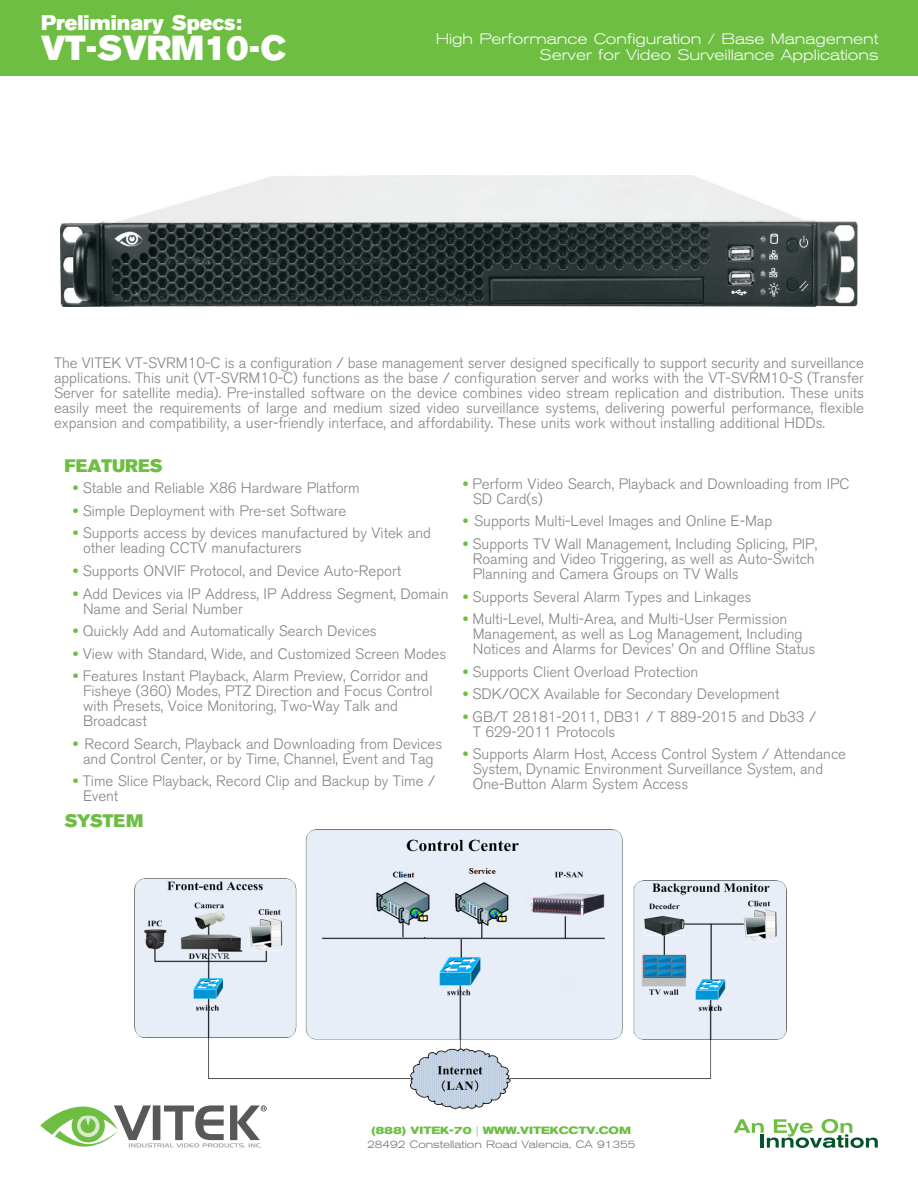
<style>
.page{position:relative;width:918px;height:1188px;background:#fff}
.page>*{position:absolute;margin:0;border:0;box-sizing:border-box;transform-origin:0 0}
.VITEK-PARA_Top-Model{font:34.5px "Akzidenz Grotesk BE Super";color:#fff}
.VITEK-PARA_Top-Model-2{font:21px "Akzidenz Grotesk BE Super";color:#fff}
.t1{font:18px "Akzidenz Grotesk BE Super";color:#6ebe44}
.VITEK-PARA_Spec-Bull{font:300 15px/15px "Akzidenz Grotesk BE";color:#808285}
.VITEK-PARA_Top-Desc{font:300 expanded 15px/16.5px "Akzidenz Grotesk BE";color:#fff;text-align:right}
.t2{font:300 expanded 10.5px "Akzidenz Grotesk BE";color:#6c6d70}
.t3{font:700 expanded 10.5px "Akzidenz Grotesk BE";color:#6ebe44}
.s1{font-weight:700;font-stretch:expanded;color:#6ebe44}
</style>
<div class="page">
<div style="left:0;top:0;width:918px;height:75px;background:#6ebe44"></div>
<svg style="left:40px;top:1105px;width:222px;height:43px"></svg>
<svg style="left:734px;top:1119px;width:144px;height:29px"></svg>
<img style="left:61px;top:175px;width:797px;height:131px">
<img style="left:123px;top:829px;width:664px;height:287px">
<p class="VITEK-PARA_Top-Model-2" style="left:41px;top:11px;width:202px">Preliminary Specs:</p>
<p class="VITEK-PARA_Top-Model" style="left:41px;top:28px;width:247px">VT-SVRM10-C</p>
<p class="VITEK-PARA_Top-Desc" style="left:436px;top:31px;width:444px">High Performance Configuration / Base Management<br>Server for Video Surveillance Applications</p>
<p class="VITEK-PARA_Spec-Bull" style="left:54px;top:356px;width:812px;text-align:justify">The VITEK VT-SVRM10-C is a configuration / base management server designed specifically to support security and surveillance applications. This unit (VT-SVRM10-C) functions as the base / configuration server and works with the VT-SVRM10-S (Transfer Server for satellite media). Pre-installed software on the device combines video stream replication and distribution. These units easily meet the requirements of large and medium sized video surveillance systems, delivering powerful performance, flexible expansion and compatibility, a user-friendly interface, and affordability. These units work without installing additional HDDs.</p>
<p class="t1" style="left:65px;top:456px;width:100px">FEATURES</p>
<p class="VITEK-PARA_Spec-Bull" style="left:73px;top:481px;width:288px"><span class="s1">•</span> Stable and Reliable X86 Hardware Platform</p>
<p class="VITEK-PARA_Spec-Bull" style="left:73px;top:504px;width:275px"><span class="s1">•</span> Simple Deployment with Pre-set Software</p>
<p class="VITEK-PARA_Spec-Bull" style="left:83px;top:526px;width:349px;text-indent:-10px"><span class="s1">•</span> Supports access by devices manufactured by Vitek and other leading CCTV manufacturers</p>
<p class="VITEK-PARA_Spec-Bull" style="left:73px;top:564px;width:329px"><span class="s1">•</span> Supports ONVIF Protocol, and Device Auto-Report</p>
<p class="VITEK-PARA_Spec-Bull" style="left:83px;top:586px;width:367px;text-indent:-10px"><span class="s1">•</span> Add Devices via IP Address, IP Address Segment, Domain<br>Name and Serial Number</p>
<p class="VITEK-PARA_Spec-Bull" style="left:73px;top:624px;width:305px"><span class="s1">•</span> Quickly Add and Automatically Search Devices</p>
<p class="VITEK-PARA_Spec-Bull" style="left:73px;top:646px;width:375px"><span class="s1">•</span> View with Standard, Wide, and Customized Screen Modes</p>
<p class="VITEK-PARA_Spec-Bull" style="left:83px;top:669px;width:351px;text-indent:-10px"><span class="s1">•</span> Features Instant Playback, Alarm Preview, Corridor and Fisheye (360) Modes, PTZ Direction and Focus Control with Presets, Voice Monitoring, Two-Way Talk and Broadcast</p>
<p class="VITEK-PARA_Spec-Bull" style="left:73px;top:736px;width:371px;text-align:center"><span class="s1">•</span> Record Search, Playback and Downloading from Devices and Control Center, or by Time, Channel, Event and Tag</p>
<p class="VITEK-PARA_Spec-Bull" style="left:83px;top:774px;width:354px;text-indent:-10px"><span class="s1">•</span> Time Slice Playback, Record Clip and Backup by Time /<br>Event</p>
<p class="t1" style="left:65px;top:810px;width:80px">SYSTEM</p>
<p class="VITEK-PARA_Spec-Bull" style="left:473px;top:476px;width:378px;text-indent:-10px"><span class="s1">•</span> Perform Video Search, Playback and Downloading from IPC<br>SD Card(s)</p>
<p class="VITEK-PARA_Spec-Bull" style="left:463px;top:514px;width:311px"><span class="s1">•</span> Supports Multi-Level Images and Online E-Map</p>
<p class="VITEK-PARA_Spec-Bull" style="left:473px;top:537px;width:346px;text-indent:-10px"><span class="s1">•</span> Supports TV Wall Management, Including Splicing, PIP,<br>Roaming and Video Triggering, as well as Auto-Switch<br>Planning and Camera Groups on TV Walls</p>
<p class="VITEK-PARA_Spec-Bull" style="left:463px;top:589px;width:290px"><span class="s1">•</span> Supports Several Alarm Types and Linkages</p>
<p class="VITEK-PARA_Spec-Bull" style="left:473px;top:612px;width:344px;text-indent:-10px"><span class="s1">•</span> Multi-Level, Multi-Area, and Multi-User Permission<br>Management, as well as Log Management, Including<br>Notices and Alarms for Devices’ On and Offline Status</p>
<p class="VITEK-PARA_Spec-Bull" style="left:463px;top:664px;width:237px"><span class="s1">•</span> Supports Client Overload Protection</p>
<p class="VITEK-PARA_Spec-Bull" style="left:463px;top:687px;width:318px"><span class="s1">•</span> SDK/OCX Available for Secondary Development</p>
<p class="VITEK-PARA_Spec-Bull" style="left:473px;top:709px;width:345px;text-indent:-10px"><span class="s1">•</span> GB/T 28181-2011, DB31 / T 889-2015 and Db33 /<br>T 629-2011 Protocols</p>
<p class="VITEK-PARA_Spec-Bull" style="left:473px;top:747px;width:375px;text-indent:-10px"><span class="s1">•</span> Supports Alarm Host, Access Control System / Attendance<br>System, Dynamic Environment Surveillance System, and<br>One-Button Alarm System Access</p>
<p class="t3" style="left:371px;top:1125px;width:261px">(888) VITEK-70 | WWW.VITEKCCTV.COM</p>
<p class="t2" style="left:367px;top:1138px;width:270px">28492 Constellation Road Valencia, CA 91355</p>
</div>
